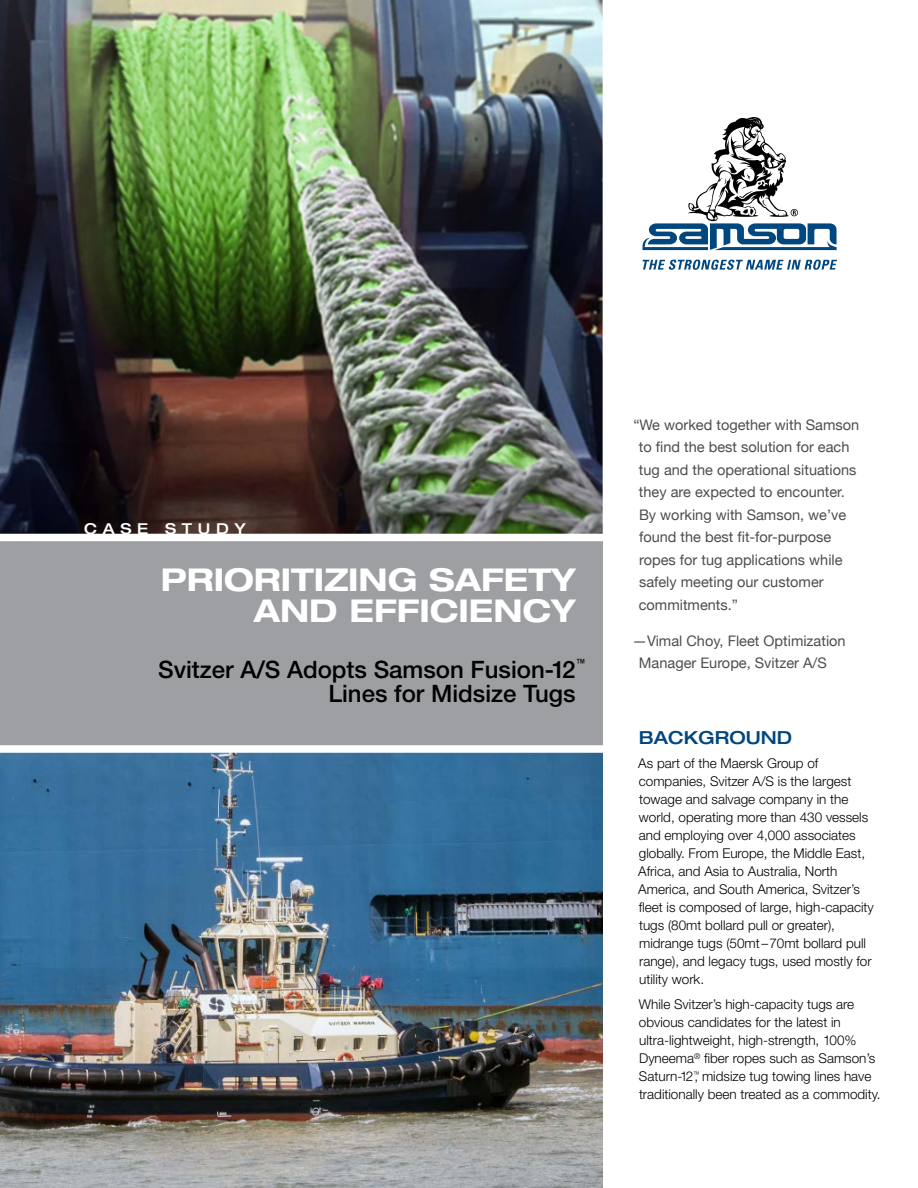
<style>
.page{position:relative;width:918px;height:1188px;background:#fff}
.page>*{position:absolute;margin:0;border:0;box-sizing:border-box;transform-origin:0 0}
.t1{font:700 expanded 31.5px/31.5px "Helvetica Neue";color:#fff;text-align:right}
.t2{font:500 24px/24px "Helvetica Neue";color:#000;text-align:right}
.t3{font:500 expanded 18px "Helvetica Neue";color:#00467f}
.t4{font:500 expanded 15px "Helvetica Neue";letter-spacing:.38em;color:#fff}
.t5{font:14.55px/22.5px "Helvetica Neue";color:#4d4d4f}
.t6{font:300 13.5px/18px "Helvetica Neue";color:#000}
.t7{font:500 11.4px "Helvetica Neue";color:#000;scale:.75 1}
</style>
<div class="page">
<img style="left:0;top:753px;width:603px;height:435px">
<img style="left:0;top:0;width:603px;height:441px">
<img style="left:0;top:441px;width:603px;height:93px">
<div style="left:0;top:539px;width:603px;height:210px;background:#9d9fa2"></div>
<div style="left:0;top:534px;width:644px;height:7px;background:#fff"></div>
<div style="left:0;top:745px;width:644px;height:8px;background:#fff"></div>
<svg style="left:643px;top:260px;width:194px;height:10px"></svg>
<svg style="left:642px;top:117px;width:195px;height:133px"></svg>
<p class="t4" style="left:84px;top:519px;width:163px">CASE STUDY</p>
<h1 class="t1" style="left:161px;top:563px;width:416px">PRIORITIZING SAFETY<br>AND EFFICIENCY</h1>
<h2 class="t2" style="left:158px;top:657px;width:419px">Svitzer A/S Adopts Samson Fusion-12<br>Lines for Midsize Tugs</h2>
<p class="t7" style="left:577px;top:657px;width:13px">™</p>
<p class="t5" style="left:639px;top:414px;width:222px;text-indent:-5px">“We worked together with Samson to find the best solution for each tug and the operational situations they are expected to encounter.<br>By working with Samson, we’ve found the best fit-for-purpose ropes for tug applications while safely meeting our customer commitments.”</p>
<p class="t5" style="left:639px;top:630px;width:208px;text-indent:-6px">—Vimal Choy, Fleet Optimization<br>Manager Europe, Svitzer A/S</p>
<h3 class="t3" style="left:639px;top:726px;width:155px">BACKGROUND</h3>
<p class="t6" style="left:638px;top:754px;width:237px">As part of the Maersk Group of companies, Svitzer A/S is the largest towage and salvage company in the world, operating more than 430 vessels and employing over 4,000 associates globally. From Europe, the Middle East, Africa, and Asia to Australia, North America, and South America, Svitzer’s fleet is composed of large, high-capacity tugs (80mt bollard pull or greater), midrange tugs (50mt–70mt bollard pull range), and legacy tugs, used mostly for utility work.</p>
<p class="t6" style="left:639px;top:995px;width:243px">While Svitzer’s high-capacity tugs are obvious candidates for the latest in ultra-lightweight, high-strength, 100% Dyneema<sup>®</sup> fiber ropes such as Samson’s Saturn-12<sup>™</sup>, midsize tug towing lines have traditionally been treated as a commodity.</p>
</div>
